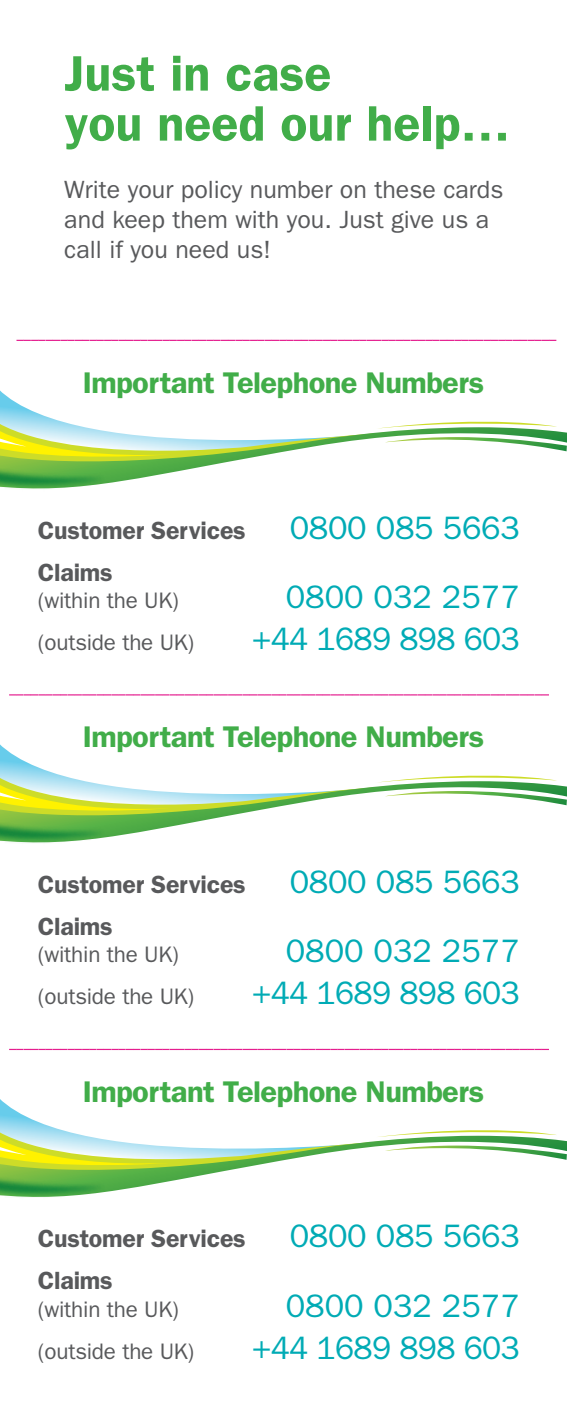
<style>
.page{position:relative;width:567px;height:1404px;background:#fff}
.page>*{position:absolute;margin:0;border:0;box-sizing:border-box;transform-origin:0 0}
.t1{font:600 50px/50px "ITC Franklin Gothic Std";color:#41ad49}
.t2{font:32.5px "ITC Franklin Gothic Std";letter-spacing:-.01em;color:#00abb5}
.t3{font:600 30px "ITC Franklin Gothic Std";letter-spacing:-.02em;color:#41ad49}
.t4{font:25px/30px "ITC Franklin Gothic Std";color:#58595b}
.t5{font:600 25px "ITC Franklin Gothic Std";letter-spacing:-.01em;color:#58595b}
.t6{font:22.5px "ITC Franklin Gothic Std";letter-spacing:-.01em;color:#58595b}
</style>
<div class="page">
<svg style="left:0;top:1099px;width:38px;height:23px"></svg>
<svg style="left:0;top:1122px;width:62px;height:8px"></svg>
<svg style="left:0;top:1130px;width:567px;height:59px"></svg>
<svg style="left:374px;top:1130px;width:193px;height:29px"></svg>
<img style="left:0;top:1171px;width:127px;height:26px">
<svg style="left:0;top:1135px;width:170px;height:36px;background:#d4e689"></svg>
<svg style="left:0;top:744px;width:40px;height:24px"></svg>
<svg style="left:0;top:768px;width:64px;height:8px"></svg>
<svg style="left:0;top:776px;width:567px;height:58px"></svg>
<svg style="left:374px;top:775px;width:193px;height:30px"></svg>
<img style="left:0;top:816px;width:127px;height:27px">
<svg style="left:0;top:780px;width:170px;height:36px;background:#d5e78b"></svg>
<svg style="left:0;top:390px;width:40px;height:24px"></svg>
<svg style="left:0;top:414px;width:63px;height:8px"></svg>
<svg style="left:0;top:422px;width:567px;height:59px"></svg>
<svg style="left:374px;top:421px;width:193px;height:30px"></svg>
<img style="left:0;top:463px;width:127px;height:26px">
<svg style="left:0;top:426px;width:170px;height:37px;background:#d3e68a"></svg>
<svg style="left:9px;top:1048px;width:540px;height:1px"></svg>
<svg style="left:9px;top:694px;width:540px;height:1px"></svg>
<svg style="left:16px;top:340px;width:540px;height:1px"></svg>
<p class="t1" style="left:64px;top:48px;width:447px">Just in case<br>you need our help…</p>
<p class="t4" style="left:64px;top:175px;width:441px">Write your policy number on these cards and keep them with you. Just give us a call if you need us!</p>
<p class="t3" style="left:83px;top:365px;width:403px">Important Telephone Numbers</p>
<p class="t5" style="left:38px;top:515px;width:209px">Customer Services</p>
<p class="t2" style="left:290px;top:509px;width:232px">0800 085 5663</p>
<p class="t5" style="left:38px;top:557px;width:76px">Claims</p>
<p class="t6" style="left:38px;top:587px;width:142px">(within the UK)</p>
<p class="t2" style="left:286px;top:578px;width:236px">0800 032 2577</p>
<p class="t6" style="left:38px;top:629px;width:158px">(outside the UK)</p>
<p class="t2" style="left:252px;top:620px;width:269px">+44 1689 898 603</p>
<p class="t3" style="left:83px;top:719px;width:403px">Important Telephone Numbers</p>
<p class="t5" style="left:38px;top:869px;width:209px">Customer Services</p>
<p class="t2" style="left:290px;top:862px;width:232px">0800 085 5663</p>
<p class="t5" style="left:38px;top:911px;width:76px">Claims</p>
<p class="t6" style="left:38px;top:941px;width:142px">(within the UK)</p>
<p class="t2" style="left:286px;top:932px;width:236px">0800 032 2577</p>
<p class="t6" style="left:38px;top:983px;width:158px">(outside the UK)</p>
<p class="t2" style="left:252px;top:974px;width:269px">+44 1689 898 603</p>
<p class="t3" style="left:83px;top:1073px;width:403px">Important Telephone Numbers</p>
<p class="t5" style="left:38px;top:1223px;width:209px">Customer Services</p>
<p class="t2" style="left:290px;top:1217px;width:232px">0800 085 5663</p>
<p class="t5" style="left:38px;top:1265px;width:76px">Claims</p>
<p class="t6" style="left:38px;top:1296px;width:142px">(within the UK)</p>
<p class="t2" style="left:286px;top:1286px;width:236px">0800 032 2577</p>
<p class="t6" style="left:38px;top:1337px;width:158px">(outside the UK)</p>
<p class="t2" style="left:252px;top:1328px;width:269px">+44 1689 898 603</p>
</div>
